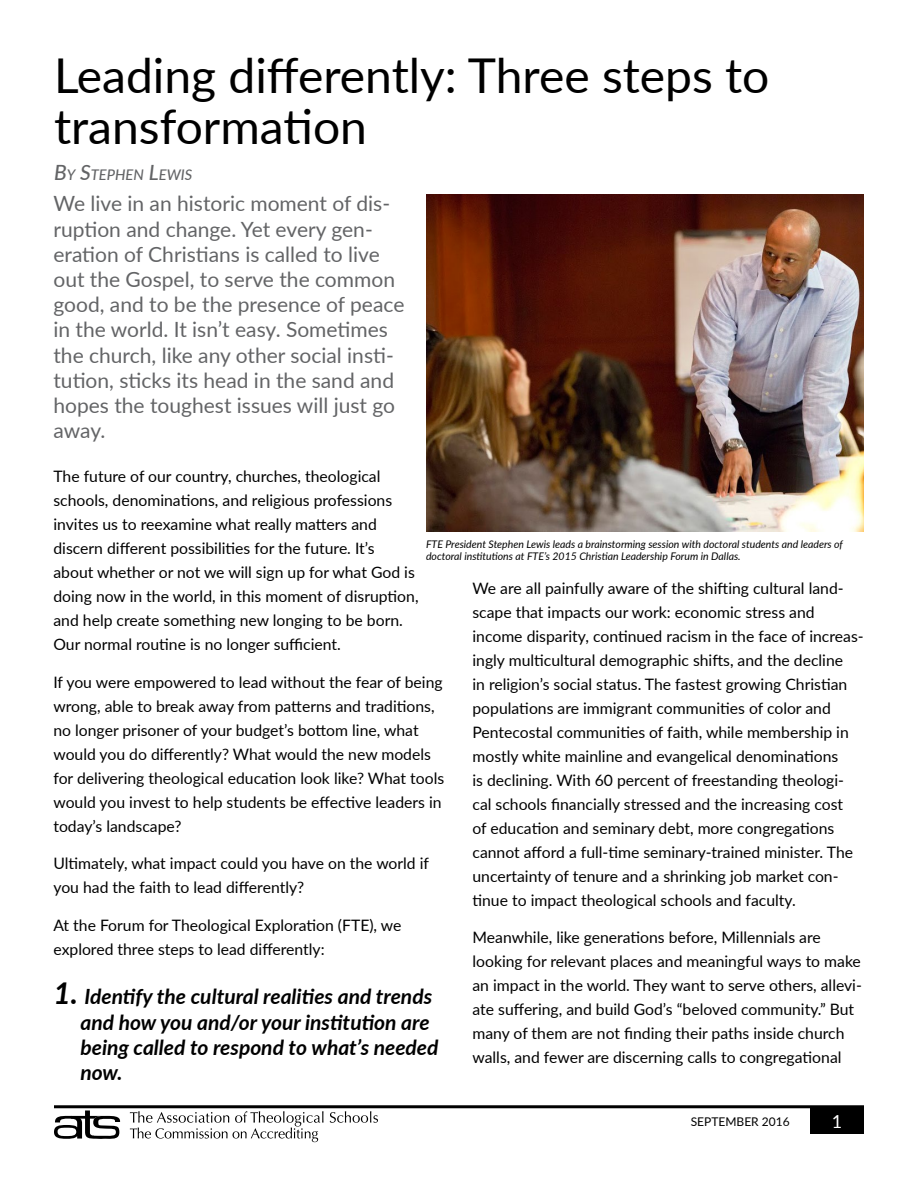
<style>
.page{position:relative;width:918px;height:1188px;background:#fff}
.page>*{position:absolute;margin:0;border:0;box-sizing:border-box;transform-origin:0 0}
.Headline{font:48px/51px "Lato";color:#000}
.Deckhead{font:21px/25.2px "Lato";color:#636466}
.Body_Text{font:italic 700 21px/25.2px "Lato";color:#000}
.t1{font:18px "Lato";color:#fff}
.Body_Text-2{font:15.75px/24px "Lato";color:#000}
.Byline{font:italic 500 14.7px "Lato";color:#636466}
.t2{font:12px "Lato";color:#000}
.Body_Text-3{font:italic 10.5px/12.6px "Lato";color:#000}
.s1{font-size:21px}
.s2{font-size:30px}
</style>
<div class="page">
<div style="left:810px;top:1107px;width:54px;height:27px;background:#000"></div>
<hr style="left:54px;top:1105px;width:810px;height:3px;background:#000">
<svg style="left:54px;top:1110px;width:66px;height:29px"></svg>
<svg style="left:130px;top:1111px;width:194px;height:31px"></svg>
<svg style="left:330px;top:1111px;width:48px;height:12px"></svg>
<img style="left:426px;top:194px;width:437px;height:338px">
<p class="Headline" style="left:54px;top:48px;width:717px">Leading differently: Three steps to transformation</p>
<p class="Byline" style="left:54px;top:164px;width:140px"><span class="s1">B</span>Y <span class="s1">S</span>TEPHEN <span class="s1">L</span>EWIS</p>
<p class="Deckhead" style="left:53px;top:190px;width:352px">We live in an historic moment of dis&shy;ruption and change. Yet every gen&shy;eration of Christians is called to live out the Gospel, to serve the common good, and to be the presence of peace in the world. It isn’t easy. Sometimes the church, like any other social insti&shy;tution, sticks its head in the sand and hopes the toughest issues will just go away.</p>
<p class="Body_Text-2" style="left:53px;top:464px;width:367px">The future of our country, churches, theological schools, denominations, and religious professions invites us to reexamine what really matters and discern different possibilities for the future. It’s about whether or not we will sign up for what God is doing now in the world, in this moment of disruption, and help create something new longing to be born.<br>Our normal routine is no longer sufficient.</p>
<p class="Body_Text-2" style="left:53px;top:669px;width:392px">If you were empowered to lead without the fear of being wrong, able to break away from patterns and traditions, no longer prisoner of your budget’s bottom line, what would you do differently? What would the new models for delivering theological education look like? What tools would you invest to help students be effective leaders in today’s landscape?</p>
<p class="Body_Text-2" style="left:53px;top:851px;width:377px">Ultimately, what impact could you have on the world if you had the faith to lead differently?</p>
<p class="Body_Text-2" style="left:53px;top:912px;width:350px">At the Forum for Theological Exploration (FTE), we explored three steps to lead differently:</p>
<p class="Body_Text" style="left:80px;top:983px;width:360px;text-indent:-27px"><span class="s2">1.</span> Identify the cultural realities and trends and how you and/or your institution are being called to respond to what’s needed now.</p>
<p class="Body_Text-3" style="left:426px;top:537px;width:418px">FTE President Stephen Lewis leads a brainstorming session with doctoral students and leaders of doctoral institutions at FTE’s 2015 Christian Leadership Forum in Dallas.</p>
<p class="Body_Text-2" style="left:472px;top:575px;width:393px">We are all painfully aware of the shifting cultural land&shy;scape that impacts our work: economic stress and income disparity, continued racism in the face of increas&shy;ingly multicultural demographic shifts, and the decline<br>in religion’s social status. The fastest growing Christian populations are immigrant communities of color and Pentecostal communities of faith, while membership in mostly white mainline and evangelical denominations<br>is declining. With 60 percent of freestanding theologi&shy;cal schools financially stressed and the increasing cost<br>of education and seminary debt, more congregations cannot afford a full-time seminary-trained minister. The uncertainty of tenure and a shrinking job market con&shy;tinue to impact theological schools and faculty.</p>
<p class="Body_Text-2" style="left:472px;top:925px;width:391px">Meanwhile, like generations before, Millennials are looking for relevant places and meaningful ways to make an impact in the world. They want to serve others, allevi&shy;ate suffering, and build God’s “beloved community.” But many of them are not finding their paths inside church walls, and fewer are discerning calls to congregational</p>
<p class="t2" style="left:691px;top:1113px;width:100px">SEPTEMBER 2016</p>
<p class="t1" style="left:832px;top:1108px;width:12px">1</p>
</div>
